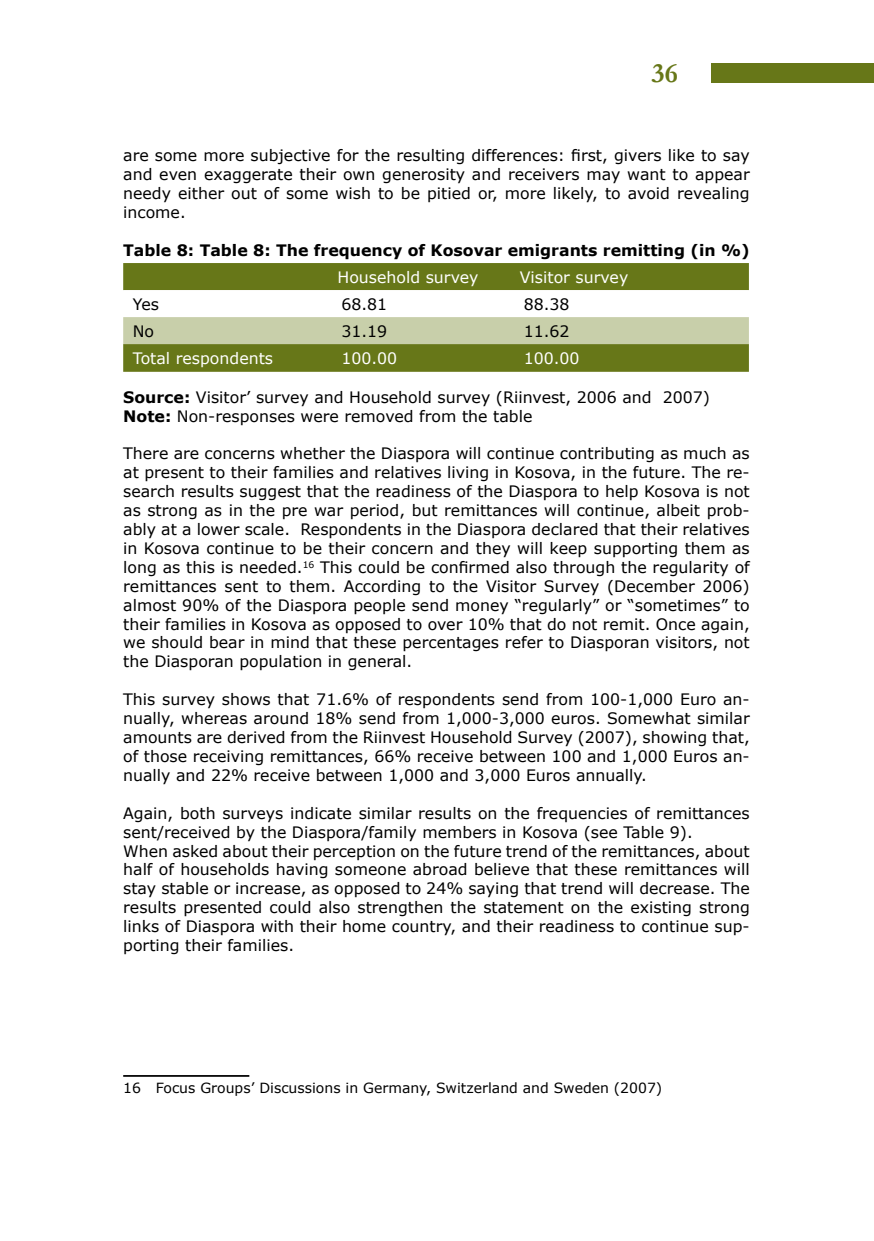
<style>
.page{position:relative;width:874px;height:1241px;background:#fff}
.page>*{position:absolute;margin:0;border:0;box-sizing:border-box;transform-origin:0 0}
.t1{font:700 28px "Garamond";color:#677718}
.t2{font:15.75px/18.9px "Verdana";color:#000;text-align:justify}
.t3{font:700 15.75px "Verdana";color:#000}
.t4{font:15.75px "Verdana";color:#fff}
.t5{font:14px "Verdana";color:#000}
.s1{font-weight:700}
</style>
<div class="page">
<div style="left:710px;top:63px;width:163px;height:19px;background:#677718"></div>
<div style="left:123px;top:263px;width:625px;height:109px;background:#677718"></div>
<svg style="left:123px;top:290px;width:625px;height:54px"></svg>
<hr style="left:123px;top:1074px;width:126px;height:2px;background:#000">
<h1 class="t1" style="left:651px;top:54px;width:14px">36</h1>
<p class="t2" style="left:123px;top:146px;width:627px">are some more subjective for the resulting differences: first, givers like to say and even exaggerate their own generosity and receivers may want to appear needy either out of some wish to be pitied or, more likely, to avoid revealing income.</p>
<p class="t3" style="left:123px;top:240px;width:627px">Table 8: Table 8: The frequency of Kosovar emigrants remitting (in %)</p>
<p class="t4" style="left:337px;top:267px;width:142px">Household survey</p>
<p class="t4" style="left:519px;top:267px;width:110px">Visitor survey</p>
<p class="t2" style="left:133px;top:294px;width:28px">Yes</p>
<p class="t2" style="left:341px;top:294px;width:47px">68.81</p>
<p class="t2" style="left:523px;top:294px;width:47px">88.38</p>
<p class="t2" style="left:133px;top:321px;width:23px">No</p>
<p class="t2" style="left:341px;top:321px;width:47px">31.19</p>
<p class="t2" style="left:523px;top:321px;width:47px">11.62</p>
<p class="t4" style="left:133px;top:348px;width:142px">Total respondents</p>
<p class="t4" style="left:341px;top:348px;width:57px">100.00</p>
<p class="t4" style="left:523px;top:348px;width:57px">100.00</p>
<p class="t2" style="left:123px;top:387px;width:588px"><span class="s1">Source:</span> Visitor’ survey and Household survey (Riinvest, 2006 and 2007)<br><span class="s1">Note:</span> Non-responses were removed from the table</p>
<p class="t2" style="left:123px;top:443px;width:627px">There are concerns whether the Diaspora will continue contributing as much as at present to their families and relatives living in Kosova, in the future. The re&shy;search results suggest that the readiness of the Diaspora to help Kosova is not as strong as in the pre war period, but remittances will continue, albeit prob&shy;ably at a lower scale. Respondents in the Diaspora declared that their relatives in Kosova continue to be their concern and they will keep supporting them as long as this is needed.<sup>16</sup> This could be confirmed also through the regularity of remittances sent to them. According to the Visitor Survey (December 2006) almost 90% of the Diaspora people send money “regularly” or “sometimes” to their families in Kosova as opposed to over 10% that do not remit. Once again, we should bear in mind that these percentages refer to Diasporan visitors, not the Diasporan population in general.</p>
<p class="t2" style="left:123px;top:689px;width:627px">This survey shows that 71.6% of respondents send from 100-1,000 Euro an&shy;nually, whereas around 18% send from 1,000-3,000 euros. Somewhat similar amounts are derived from the Riinvest Household Survey (2007), showing that, of those receiving remittances, 66% receive between 100 and 1,000 Euros an&shy;nually and 22% receive between 1,000 and 3,000 Euros annually.</p>
<p class="t2" style="left:123px;top:802px;width:627px;text-align:left">Again, both surveys indicate similar results on the frequencies of remittances sent/received by the Diaspora/family members in Kosova (see Table 9).<br>When asked about their perception on the future trend of the remittances, about half of households having someone abroad believe that these remittances will stay stable or increase, as opposed to 24% saying that trend will decrease. The results presented could also strengthen the statement on the existing strong links of Diaspora with their home country, and their readiness to continue sup&shy;porting their families.</p>
<p class="t5" style="left:123px;top:1078px;width:540px">16 Focus Groups’ Discussions in Germany, Switzerland and Sweden (2007)</p>
</div>
